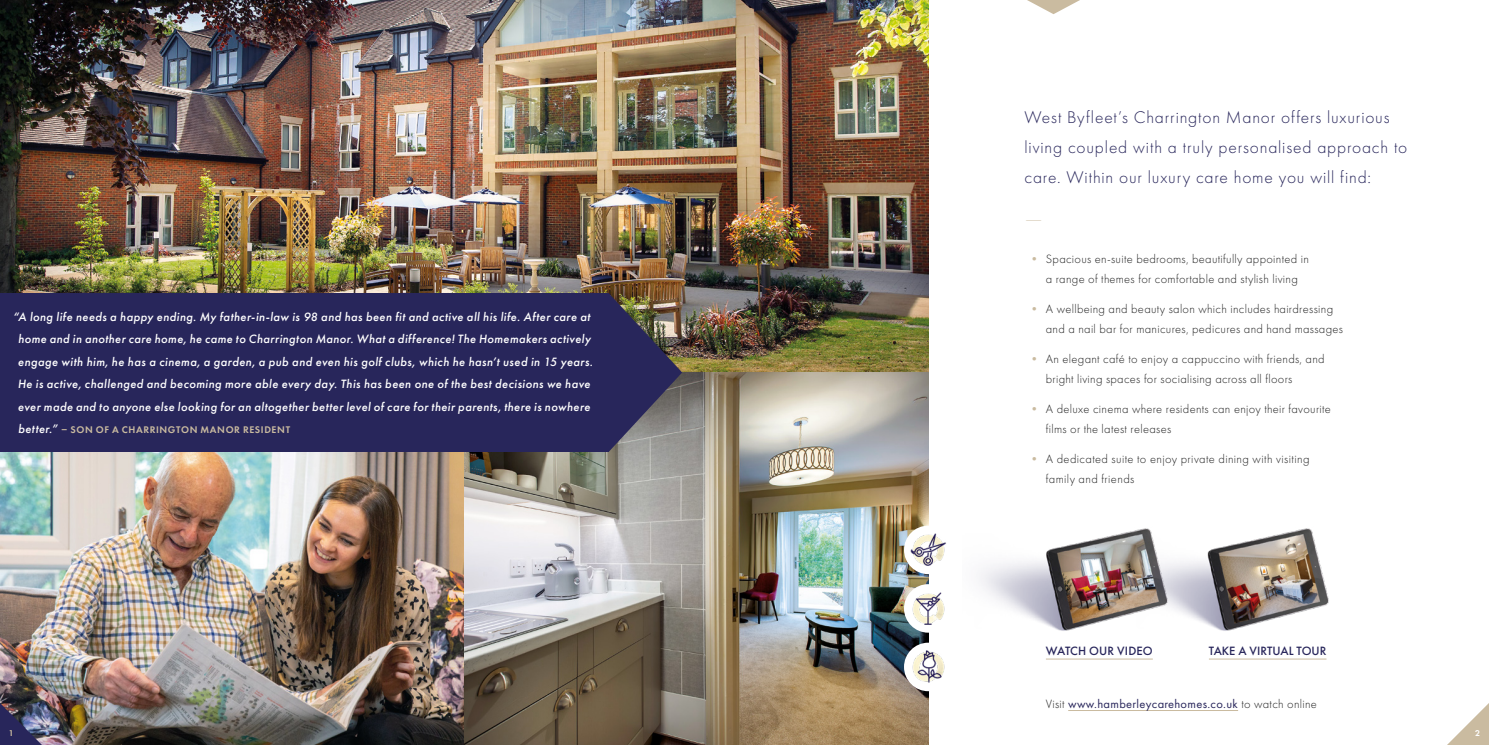
<style>
.page{position:relative;width:1489px;height:745px;background:#fff}
.page>*{position:absolute;margin:0;border:0;box-sizing:border-box;transform-origin:0 0}
.t1{font:300 17.5px/30px "Futura PT";letter-spacing:.045em;color:#28265b}
.t2{font:italic 500 12.5px/22.5px "Futura PT";letter-spacing:.03em;color:#fff;text-align:center}
.t3{font:300 12.5px/20px "Futura PT";letter-spacing:.025em;color:#212121}
.t4{font:12.5px "Futura PT";letter-spacing:.025em;color:#28265b}
.t5{font:500 12.5px "Futura PT";color:#28265b}
.t6{font:300 12.5px "Futura PT";color:#cabba0;scale:2 1}
.t7{font:600 10px "Futura PT";letter-spacing:.06em;color:#cabba0}
.t8{font:600 8.75px "Futura PT";color:#cabba0}
.t9{font:600 8.75px "Futura PT";color:#fff}
.s1{font-weight:500;font-style:italic;font-size:12.5px;color:#fff}
.s2{font-weight:500;color:#cabba0}
.s3{font-weight:300;color:#212121}
</style>
<div class="page">
<img style="left:0;top:451px;width:464px;height:293px">
<img style="left:0;top:0;width:928px;height:372px">
<img style="left:980px;top:533px;width:143px;height:98px">
<img style="left:464px;top:372px;width:464px;height:372px">
<svg style="left:0;top:702px;width:42px;height:42px;background:#424267"></svg>
<svg style="left:1448px;top:704px;width:40px;height:40px"></svg>
<img style="left:609px;top:293px;width:73px;height:158px">
<div style="left:904px;top:642px;width:48px;height:48px;background:#fff;border-radius:50%"></div>
<div style="left:904px;top:583px;width:48px;height:49px;background:#fff;border-radius:50%"></div>
<div style="left:904px;top:525px;width:48px;height:48px;background:#fff;border-radius:50%"></div>
<img style="left:907px;top:528px;width:39px;height:42px">
<img style="left:907px;top:587px;width:38px;height:42px">
<img style="left:907px;top:645px;width:38px;height:42px">
<div style="left:0;top:293px;width:609px;height:158px;background:#28265b"></div>
<svg style="left:1027px;top:0;width:53px;height:14px"></svg>
<img style="left:1123px;top:528px;width:206px;height:103px">
<hr style="left:1045px;top:658px;width:107px;height:1px;background:#cabba0">
<hr style="left:1208px;top:658px;width:118px;height:1px;background:#cabba0">
<hr style="left:1068px;top:709px;width:169px;height:1px;background:#cabba0">
<p class="t2" style="left:13px;top:305px;width:581px">“A long life needs a happy ending. My father-in-law is 98 and has been fit and active all his life. After care at home and in another care home, he came to Charrington Manor. What a difference! The Homemakers actively engage with him, he has a cinema, a garden, a pub and even his golf clubs, which he hasn’t used in 15 years.<br>He is active, challenged and becoming more able every day. This has been one of the best decisions we have ever made and to anyone else looking for an altogether better level of care for their parents, there is nowhere</p>
<p class="t7" style="left:18px;top:423px;width:273px"><span class="s1">better.”</span> – SON OF A CHARRINGTON MANOR RESIDENT</p>
<h1 class="t1" style="left:1024px;top:102px;width:384px">West Byfleet’s Charrington Manor offers luxurious living coupled with a truly personalised approach to care. Within our luxury care home you will find:</h1>
<p class="t6" style="left:1024px;top:211px;width:11px">—</p>
<p class="t3" style="left:1028px;top:248px;width:282px;text-align:center"><span class="s2">•</span> Spacious en-suite bedrooms, beautifully appointed in a range of themes for comfortable and stylish living</p>
<p class="t3" style="left:1045px;top:298px;width:299px;text-indent:-18px"><span class="s2">•</span> A wellbeing and beauty salon which includes hairdressing and a nail bar for manicures, pedicures and hand massages</p>
<p class="t3" style="left:1045px;top:348px;width:280px;text-indent:-18px"><span class="s2">•</span> An elegant café to enjoy a cappuccino with friends, and bright living spaces for socialising across all floors</p>
<p class="t3" style="left:1045px;top:398px;width:286px;text-indent:-18px"><span class="s2">•</span> A deluxe cinema where residents can enjoy their favourite films or the latest releases</p>
<p class="t3" style="left:1045px;top:448px;width:265px;text-indent:-18px"><span class="s2">•</span> A dedicated suite to enjoy private dining with visiting family and friends</p>
<p class="t5" style="left:1045px;top:643px;width:108px">WATCH OUR VIDEO</p>
<p class="t5" style="left:1208px;top:643px;width:119px">TAKE A VIRTUAL TOUR</p>
<p class="t4" style="left:1045px;top:696px;width:273px"><span class="s3">Visit</span> www.hamberleycarehomes.co.uk <span class="s3">to watch online</span></p>
<p class="t8" style="left:9px;top:727px;width:6px">1</p>
<p class="t9" style="left:1474px;top:727px;width:6px">2</p>
</div>
